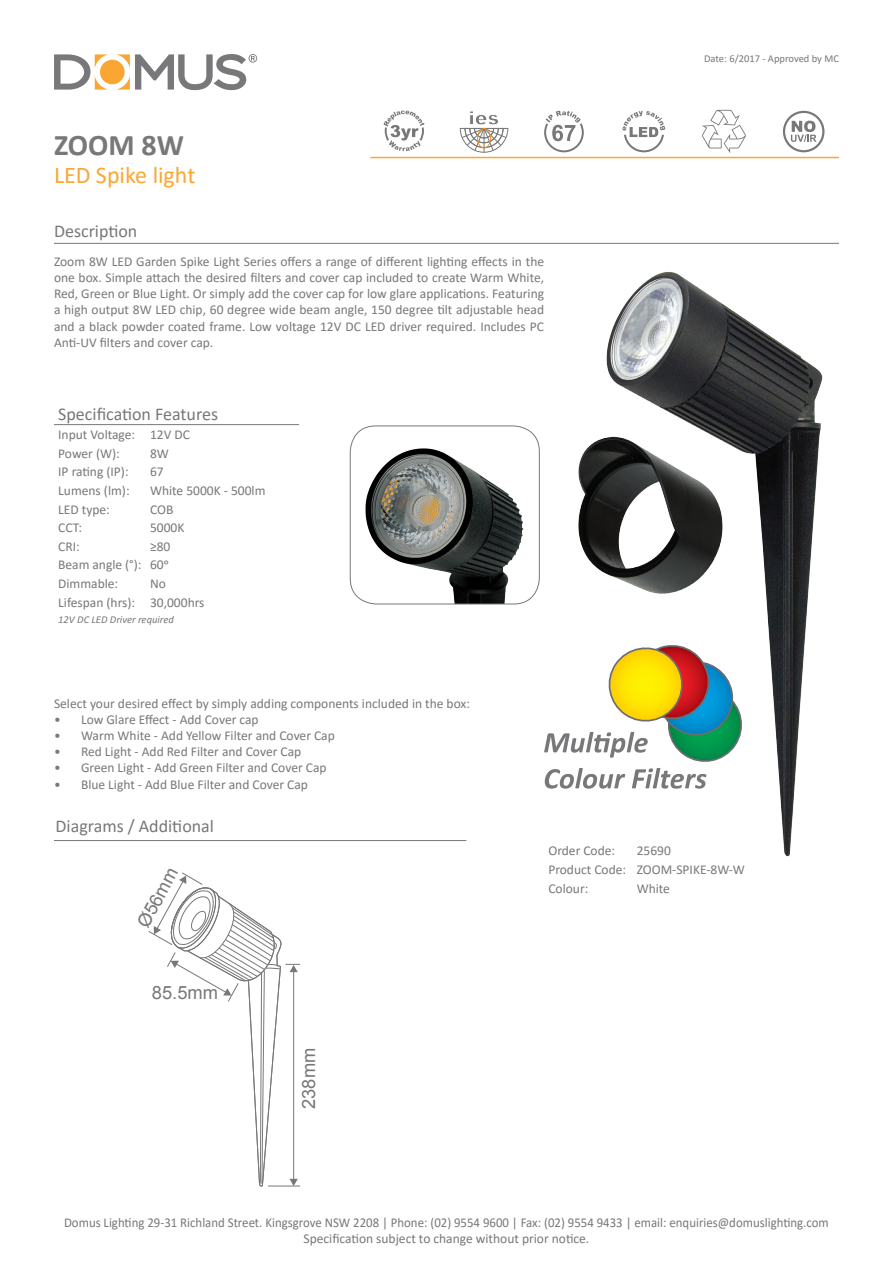
<style>
.page{position:relative;width:893px;height:1263px;background:#fff}
.page>*{position:absolute;margin:0;border:0;box-sizing:border-box;transform-origin:0 0}
.t1{font:700 30px "Calibri";color:#787779}
.t2{font:24px "Calibri";color:#faa633}
.t3{font:18.3px "Arial";color:#787779}
.t4{font:18px "Calibri";color:#787779}
.t5{font:13.5px/18.6px "Calibri";color:#787779}
.t6{font:13.5px/16.2px "Calibri";color:#787779;text-align:center;scale:.95 1}
.t7{font:10.5px "Calibri";color:#787779}
.t8{font:italic 10.5px "Calibri";color:#787779}
</style>
<div class="page">
<svg style="left:54px;top:54px;width:55px;height:36px"></svg>
<svg style="left:116px;top:54px;width:141px;height:36px"></svg>
<div style="left:100px;top:60px;width:25px;height:24px;background:#faa633;border-radius:50%"></div>
<hr style="left:370px;top:157px;width:469px;height:1px;background:#faa633">
<hr style="left:54px;top:243px;width:785px;height:1px;background:#787779">
<hr style="left:54px;top:840px;width:412px;height:1px;background:#787779">
<svg style="left:622px;top:111px;width:43px;height:41px"></svg>
<svg style="left:702px;top:110px;width:44px;height:43px"></svg>
<svg style="left:783px;top:111px;width:41px;height:41px"></svg>
<svg style="left:544px;top:111px;width:40px;height:41px"></svg>
<svg style="left:460px;top:111px;width:48px;height:42px"></svg>
<div style="left:477px;top:128px;width:14px;height:20px;border:1px solid #f29123;border-radius:50%"></div>
<svg style="left:383px;top:111px;width:42px;height:40px"></svg>
<hr style="left:54px;top:424px;width:92px;height:1px;background:#787779">
<hr style="left:146px;top:424px;width:153px;height:1px;background:#787779">
<svg style="left:148px;top:872px;width:152px;height:314px"></svg>
<img style="left:606px;top:271px;width:217px;height:586px">
<img style="left:350px;top:430px;width:189px;height:174px">
<div style="left:350px;top:426px;width:190px;height:178px;border:1px solid #787779;border-radius:26px"></div>
<svg style="left:544px;top:643px;width:202px;height:146px"></svg>
<img style="left:578px;top:415px;width:172px;height:200px">
<h1 class="t1" style="left:54px;top:123px;width:131px">ZOOM 8W</h1>
<h2 class="t2" style="left:54px;top:158px;width:143px">LED Spike light</h2>
<h3 class="t4" style="left:54px;top:219px;width:85px">Description</h3>
<p class="t5" style="left:54px;top:253px;width:492px;line-height:16.2px;text-align:justify">Zoom 8W LED Garden Spike Light Series offers a range of different lighting effects in the one box. Simple attach the desired filters and cover cap included to create Warm White, Red, Green or Blue Light. Or simply add the cover cap for low glare applications. Featuring a high output 8W LED chip, 60 degree wide beam angle, 150 degree tilt adjustable head and a black powder coated frame. Low voltage 12V DC LED driver required. Includes PC Anti-UV filters and cover cap.</p>
<h3 class="t4" style="left:58px;top:402px;width:161px">Specification Features</h3>
<p class="t5" style="left:58px;top:425px;width:133px">Input Voltage: 12V DC<br>Power (W):</p>
<p class="t5" style="left:150px;top:443px;width:20px">8W</p>
<p class="t5" style="left:58px;top:462px;width:72px">IP rating (IP):</p>
<p class="t5" style="left:150px;top:462px;width:15px">67</p>
<p class="t5" style="left:58px;top:481px;width:73px">Lumens (lm):</p>
<p class="t5" style="left:150px;top:481px;width:117px">White 5000K - 500lm</p>
<p class="t5" style="left:58px;top:499px;width:53px">LED type:</p>
<p class="t5" style="left:150px;top:499px;width:25px">COB</p>
<p class="t5" style="left:58px;top:518px;width:25px">CCT:</p>
<p class="t5" style="left:150px;top:518px;width:36px">5000K</p>
<p class="t5" style="left:58px;top:537px;width:23px">CRI:</p>
<p class="t5" style="left:58px;top:537px;width:114px;text-indent:92px">≥80<br>Beam angle (°): 60ᵒ<br>Dimmable:</p>
<p class="t5" style="left:58px;top:574px;width:148px;text-indent:92px">No<br>Lifespan (hrs): 30,000hrs</p>
<p class="t8" style="left:58px;top:612px;width:117px">12V DC LED Driver required</p>
<p class="t5" style="left:54px;top:693px;width:418px">Select your desired effect by simply adding components included in the box:</p>
<p class="t5" style="left:54px;top:710px;width:206px">• Low Glare Effect - Add Cover cap</p>
<p class="t5" style="left:54px;top:726px;width:282px">• Warm White - Add Yellow Filter and Cover Cap</p>
<p class="t5" style="left:54px;top:742px;width:249px">• Red Light - Add Red Filter and Cover Cap</p>
<p class="t5" style="left:54px;top:758px;width:274px">• Green Light - Add Green Filter and Cover Cap</p>
<p class="t5" style="left:54px;top:774px;width:255px">• Blue Light - Add Blue Filter and Cover Cap</p>
<h3 class="t4" style="left:56px;top:814px;width:160px">Diagrams / Additional</h3>
<p class="t7" style="left:704px;top:51px;width:136px">Date: 6/2017 - Approved by MC</p>
<h3 class="t3" style="left:132px;top:920px;width:67px;rotate:-62deg">Ø56mm</h3>
<h3 class="t3" style="left:152px;top:981px;width:68px">85.5mm</h3>
<h3 class="t3" style="left:297px;top:1109px;width:62px;rotate:-90deg">238mm</h3>
<p class="t5" style="left:548px;top:841px;width:68px">Order Code:</p>
<p class="t5" style="left:548px;top:841px;width:198px;text-indent:88px">25690<br>Product Code: ZOOM-SPIKE-8W-W<br>Colour:</p>
<p class="t5" style="left:637px;top:878px;width:35px">White</p>
<p class="t6" style="left:64px;top:1214px;width:806px">Domus Lighting 29-31 Richland Street. Kingsgrove NSW 2208 | Phone: (02) 9554 9600 | Fax: (02) 9554 9433 | email: enquiries@domuslighting.com<br>Specification subject to change without prior notice.</p>
</div>
